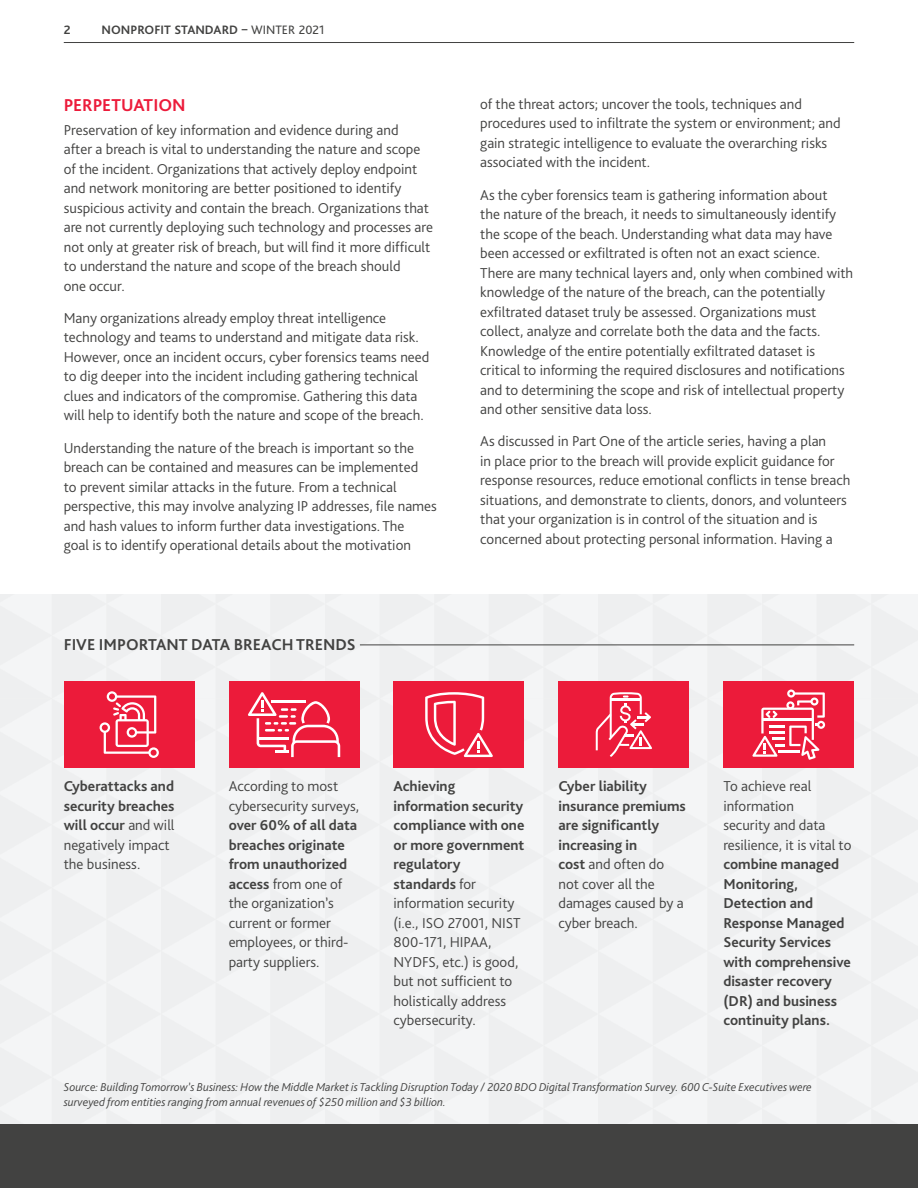
<style>
.page{position:relative;width:918px;height:1188px;background:#fff}
.page>*{position:absolute;margin:0;border:0;box-sizing:border-box;transform-origin:0 0}
.t1{font:700 18px "Bliss Pro";color:#ec1b3a}
.t2{font:700 16.5px "Bliss Pro";color:#424241}
.t3{font:300 15px/19.5px "Bliss Pro";color:#424241}
.t4{font:700 15px/19.5px "Bliss Pro";color:#424241}
.t5{font:700 12.75px "Bliss Pro";color:#424241}
.t6{font:italic 300 12px/15px "Bliss Pro";color:#424241}
.s1{font-weight:400}
.s2{font-weight:300}
.s3{font-weight:700}
</style>
<div class="page">
<svg style="left:0;top:594px;width:918px;height:530px"></svg>
<div style="left:0;top:1124px;width:918px;height:64px;background:#424241"></div>
<hr style="left:64px;top:42px;width:790px;height:1px;background:#424241">
<p class="t5" style="left:64px;top:22px;width:8px">2</p>
<p class="t5" style="left:102px;top:22px;width:225px">NONPROFIT STANDARD – <span class="s1">WINTER 2021</span></p>
<p class="t1" style="left:64px;top:94px;width:123px">PERPETUATION</p>
<p class="t3" style="left:64px;top:120px;width:371px">Preservation of key information and evidence during and<br>after a breach is vital to understanding the nature and scope of the incident. Organizations that actively deploy endpoint and network monitoring are better positioned to identify suspicious activity and contain the breach. Organizations that are not currently deploying such technology and processes are not only at greater risk of breach, but will find it more difficult to understand the nature and scope of the breach should<br>one occur.</p>
<p class="t3" style="left:64px;top:308px;width:367px">Many organizations already employ threat intelligence technology and teams to understand and mitigate data risk.<br>However, once an incident occurs, cyber forensics teams need to dig deeper into the incident including gathering technical clues and indicators of the compromise. Gathering this data will help to identify both the nature and scope of the breach.</p>
<p class="t3" style="left:64px;top:438px;width:375px">Understanding the nature of the breach is important so the breach can be contained and measures can be implemented<br>to prevent similar attacks in the future. From a technical perspective, this may involve analyzing IP addresses, file names and hash values to inform further data investigations. The<br>goal is to identify operational details about the motivation</p>
<p class="t2" style="left:64px;top:634px;width:293px">FIVE IMPORTANT DATA BREACH TRENDS</p>
<p class="t3" style="left:480px;top:94px;width:362px">of the threat actors; uncover the tools, techniques and procedures used to infiltrate the system or environment; and gain strategic intelligence to evaluate the overarching risks associated with the incident.</p>
<p class="t3" style="left:480px;top:185px;width:375px">As the cyber forensics team is gathering information about<br>the nature of the breach, it needs to simultaneously identify the scope of the beach. Understanding what data may have been accessed or exfiltrated is often not an exact science.<br>There are many technical layers and, only when combined with knowledge of the nature of the breach, can the potentially exfiltrated dataset truly be assessed. Organizations must collect, analyze and correlate both the data and the facts.<br>Knowledge of the entire potentially exfiltrated dataset is critical to informing the required disclosures and notifications and to determining the scope and risk of intellectual property and other sensitive data loss.</p>
<p class="t3" style="left:480px;top:431px;width:372px">As discussed in Part One of the article series, having a plan<br>in place prior to the breach will provide explicit guidance for response resources, reduce emotional conflicts in tense breach situations, and demonstrate to clients, donors, and volunteers that your organization is in control of the situation and is concerned about protecting personal information. Having a</p>
<p class="t4" style="left:64px;top:776px;width:112px">Cyberattacks and security breaches will occur <span class="s2">and will negatively impact the business.</span></p>
<p class="t3" style="left:229px;top:776px;width:132px">According to most cybersecurity surveys,</p>
<p class="t3" style="left:229px;top:815px;width:130px"><span class="s3">over 60% of all data breaches originate from unauthorized access</span> from one of the organization’s current or former employees, or third&shy;party suppliers.</p>
<p class="t3" style="left:394px;top:776px;width:132px"><span class="s3">Achieving information security compliance with one or more government regulatory standards</span> for information security (i.e., ISO 27001, NIST<br>800-171, HIPAA,<br>NYDFS, etc.) is good, but not sufficient to holistically address cybersecurity.</p>
<p class="t4" style="left:558px;top:776px;width:129px">Cyber liability insurance premiums are significantly increasing in<br>cost <span class="s2">and often do not cover all the damages caused by a cyber breach.</span></p>
<p class="t3" style="left:723px;top:776px;width:130px">To achieve real information<br>security and data resilience, it is vital to</p>
<p class="t4" style="left:723px;top:854px;width:129px">combine managed<br>Monitoring,<br>Detection and<br>Response Managed<br>Security Services with comprehensive disaster recovery (DR) and business continuity plans.</p>
<p class="t6" style="left:64px;top:1079px;width:750px">Source: Building Tomorrow’s Business: How the Middle Market is Tackling Disruption Today / 2020 BDO Digital Transformation Survey. 600 C-Suite Executives were surveyed from entities ranging from annual revenues of $250 million and $3 billion.</p>
</div>
